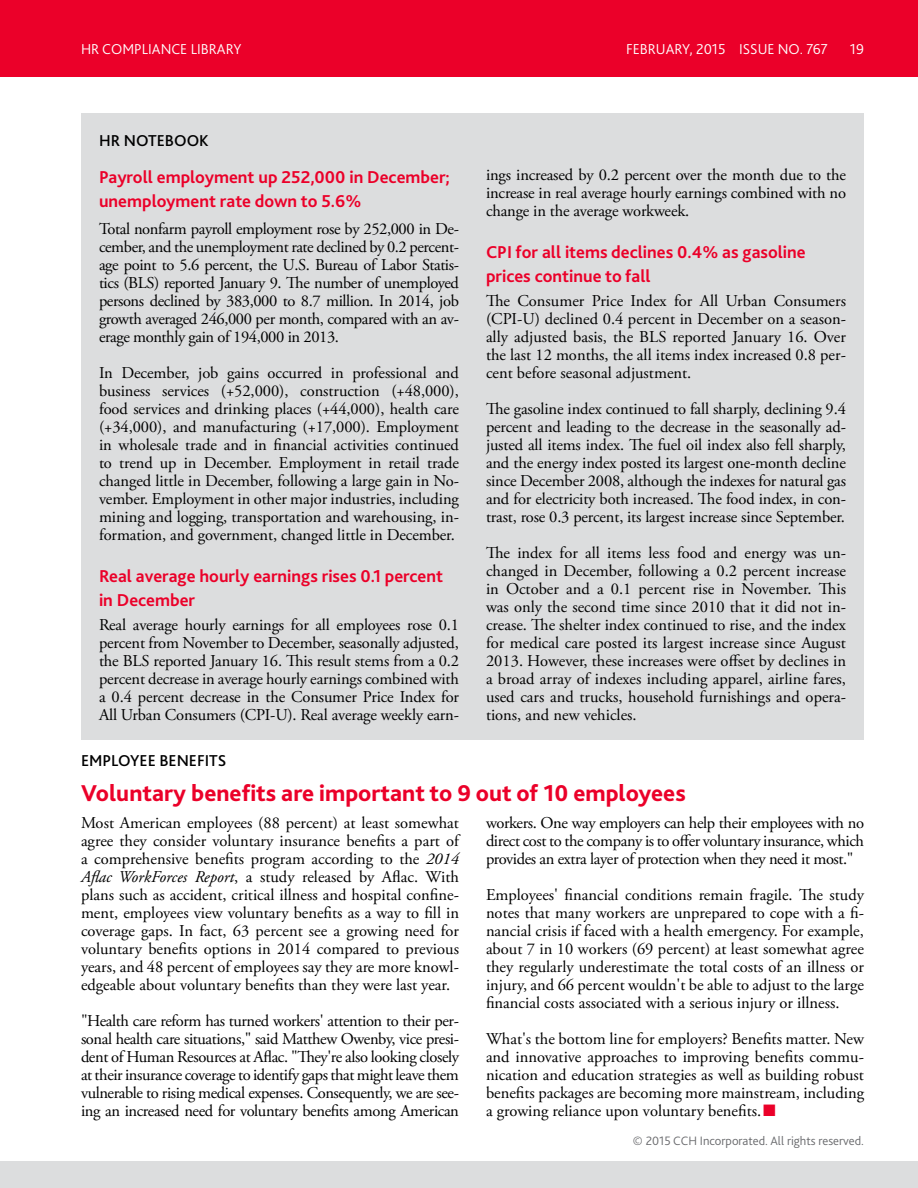
<style>
.page{position:relative;width:918px;height:1188px;background:#fff}
.page>*{position:absolute;margin:0;border:0;box-sizing:border-box;transform-origin:0 0}
.H1_A{font:800 24px "Bliss 2";color:#eb0029}
.H2_A{font:700 18px/24px "Bliss 2";color:#eb0029}
.Body_B{font:16.5px/18px "Adobe Garamond Pro";letter-spacing:-.01em;color:#000;text-align:justify}
.Body_A{font:16.5px/18px "Adobe Garamond Pro";color:#000;text-align:justify}
.Kicker{font:500 16.5px "Bliss 2";color:#000}
.t1{font:300 15px "Bliss 2";color:#fff}
.t2{font:300 12.75px "Bliss 2";color:#696a6d}
.s1{font-style:italic}
.s2{color:#eb0029}
</style>
<div class="page">
<div style="left:0;top:0;width:918px;height:76px;background:#eb0029"></div>
<div style="left:0;top:1162px;width:918px;height:26px;background:#dcddde"></div>
<div style="left:81px;top:113px;width:783px;height:627px;background:#dcddde"></div>
<p class="t1" style="left:81px;top:40px;width:162px">HR COMPLIANCE LIBRARY</p>
<p class="t1" style="left:626px;top:40px;width:203px">FEBRUARY, 2015 ISSUE NO. 767</p>
<p class="t1" style="left:850px;top:40px;width:16px">19</p>
<p class="Kicker" style="left:99px;top:131px;width:111px">HR NOTEBOOK</p>
<p class="H2_A" style="left:99px;top:164px;width:352px">Payroll employment up 252,000 in December; unemployment rate down to 5.6%</p>
<p class="Body_B" style="left:99px;top:220px;width:362px">Total nonfarm payroll employment rose by 252,000 in De&shy;cember, and the unemployment rate declined by 0.2 percent&shy;age point to 5.6 percent, the U.S. Bureau of Labor Statis&shy;tics (BLS) reported January 9. The number of unemployed persons declined by 383,000 to 8.7 million. In 2014, job growth averaged 246,000 per month, compared with an av&shy;erage monthly gain of 194,000 in 2013.</p>
<p class="Body_B" style="left:99px;top:364px;width:362px">In December, job gains occurred in professional and business services (+52,000), construction (+48,000), food services and drinking places (+44,000), health care (+34,000), and manufacturing (+17,000). Employment in wholesale trade and in financial activities continued to trend up in December. Employment in retail trade changed little in December, following a large gain in No&shy;vember. Employment in other major industries, including mining and logging, transportation and warehousing, in&shy;formation, and government, changed little in December.</p>
<p class="H2_A" style="left:99px;top:564px;width:346px">Real average hourly earnings rises 0.1 percent in December</p>
<p class="Body_B" style="left:99px;top:616px;width:362px">Real average hourly earnings for all employees rose 0.1 percent from November to December, seasonally adjusted, the BLS reported January 16. This result stems from a 0.2 percent decrease in average hourly earnings combined with a 0.4 percent decrease in the Consumer Price Index for All Urban Consumers (CPI-U). Real average weekly earn-</p>
<p class="Body_B" style="left:486px;top:166px;width:362px">ings increased by 0.2 percent over the month due to the increase in real average hourly earnings combined with no change in the average workweek.</p>
<p class="H2_A" style="left:486px;top:240px;width:321px">CPI for all items declines 0.4% as gasoline prices continue to fall</p>
<p class="Body_B" style="left:486px;top:292px;width:362px">The Consumer Price Index for All Urban Consumers (CPI-U) declined 0.4 percent in December on a season&shy;ally adjusted basis, the BLS reported January 16. Over the last 12 months, the all items index increased 0.8 per&shy;cent before seasonal adjustment.</p>
<p class="Body_B" style="left:486px;top:400px;width:362px">The gasoline index continued to fall sharply, declining 9.4 percent and leading to the decrease in the seasonally ad&shy;justed all items index. The fuel oil index also fell sharply, and the energy index posted its largest one-month decline since December 2008, although the indexes for natural gas and for electricity both increased. The food index, in con&shy;trast, rose 0.3 percent, its largest increase since September.</p>
<p class="Body_B" style="left:486px;top:544px;width:362px">The index for all items less food and energy was un&shy;changed in December, following a 0.2 percent increase in October and a 0.1 percent rise in November. This was only the second time since 2010 that it did not in&shy;crease. The shelter index continued to rise, and the index for medical care posted its largest increase since August 2013. However, these increases were offset by declines in a broad array of indexes including apparel, airline fares, used cars and trucks, household furnishings and opera&shy;tions, and new vehicles.</p>
<p class="Kicker" style="left:81px;top:750px;width:147px">EMPLOYEE BENEFITS</p>
<p class="H1_A" style="left:81px;top:778px;width:606px">Voluntary benefits are important to 9 out of 10 employees</p>
<p class="Body_A" style="left:81px;top:814px;width:380px">Most American employees (88 percent) at least somewhat agree they consider voluntary insurance benefits a part of a comprehensive benefits program according to the <span class="s1">2014<br>Aflac WorkForces Report</span>, a study released by Aflac. With plans such as accident, critical illness and hospital confine&shy;ment, employees view voluntary benefits as a way to fill in coverage gaps. In fact, 63 percent see a growing need for voluntary benefits options in 2014 compared to previous years, and 48 percent of employees say they are more knowl&shy;edgeable about voluntary benefits than they were last year.</p>
<p class="Body_A" style="left:81px;top:1012px;width:380px">"Health care reform has turned workers' attention to their per&shy;sonal health care situations," said Matthew Owenby, vice presi&shy;dent of Human Resources at Aflac. "They're also looking closely at their insurance coverage to identify gaps that might leave them vulnerable to rising medical expenses. Consequently, we are see&shy;ing an increased need for voluntary benefits among American</p>
<p class="Body_A" style="left:486px;top:814px;width:380px">workers. One way employers can help their employees with no direct cost to the company is to offer voluntary insurance, which provides an extra layer of protection when they need it most."</p>
<p class="Body_A" style="left:486px;top:886px;width:380px">Employees' financial conditions remain fragile. The study notes that many workers are unprepared to cope with a fi&shy;nancial crisis if faced with a health emergency. For example, about 7 in 10 workers (69 percent) at least somewhat agree they regularly underestimate the total costs of an illness or injury, and 66 percent wouldn't be able to adjust to the large financial costs associated with a serious injury or illness.</p>
<p class="Body_A" style="left:486px;top:1030px;width:380px">What's the bottom line for employers? Benefits matter. New and innovative approaches to improving benefits commu&shy;nication and education strategies as well as building robust benefits packages are becoming more mainstream, including a growing reliance upon voluntary benefits.<span class="s2">■</span></p>
<p class="t2" style="left:633px;top:1133px;width:233px">© 2015 CCH Incorporated. All rights reserved.</p>
</div>
